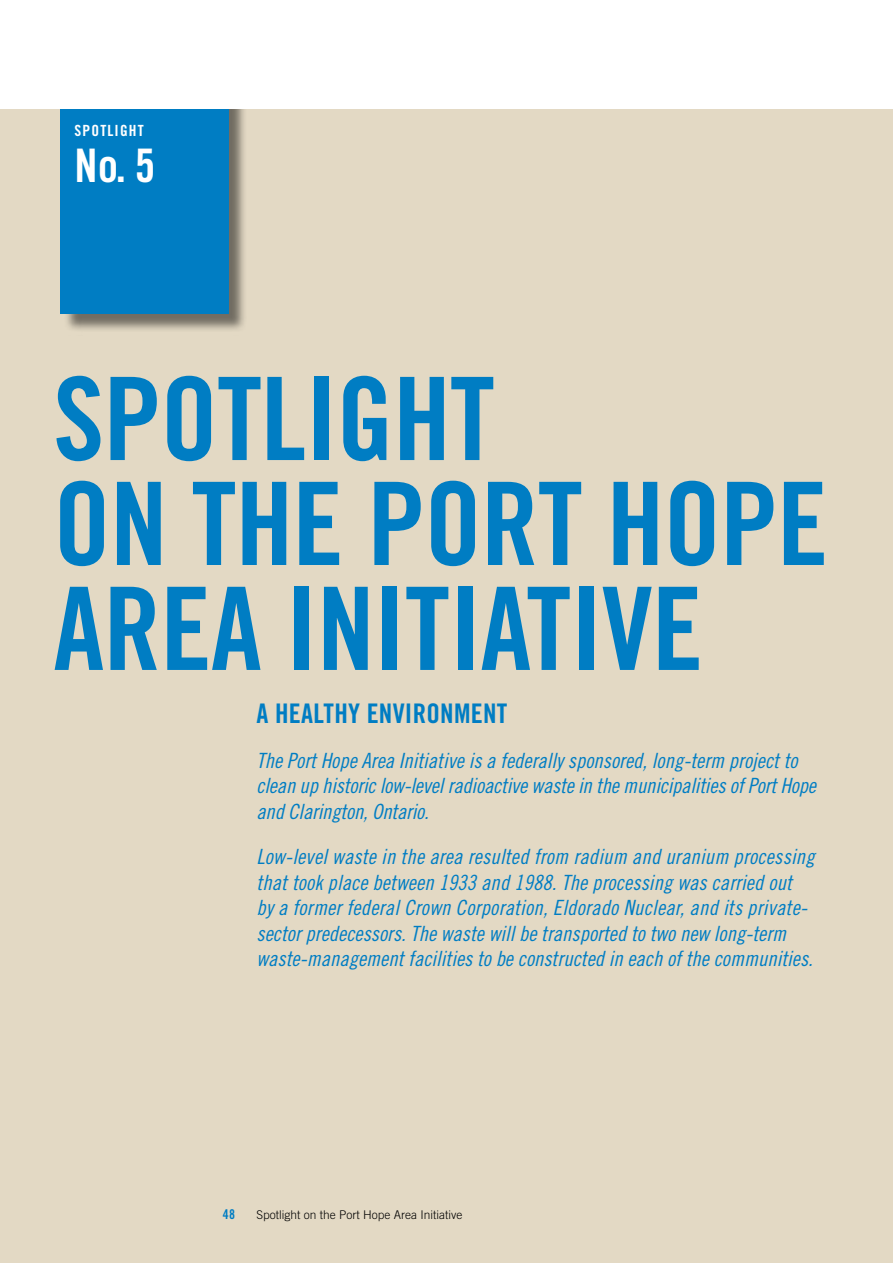
<style>
.page{position:relative;width:893px;height:1263px;background:#fff}
.page>*{position:absolute;margin:0;border:0;box-sizing:border-box;transform-origin:0 0}
.t1{font:115.2px/105px "Trade Gothic Bold Cond Twenty";letter-spacing:-.005em;color:#007dc3}
.t2{font:46.2px "Trade Gothic Bold Cond Twenty";color:#fff}
.t3{font:27px "Trade Gothic Bold Cond Twenty";letter-spacing:.01em;color:#007dc3}
.t4{font:21px/25.5px "Trade Gothic Cond Eighteen Obl";color:#007dc3}
.t5{font:15.45px "Trade Gothic Bold Cond Twenty";color:#fff}
.t6{font:13.5px "Trade Gothic Bold Cond Twenty";color:#007dc3}
.t7{font:300 12px "Trade Gothic";color:#000}
</style>
<div class="page">
<div style="left:0;top:108px;width:893px;height:1155px;background:#e3d9c4"></div>
<div style="left:63px;top:77px;width:191px;height:262px;background:#000;opacity:.5"></div>
<div style="left:61px;top:75px;width:168px;height:239px;background:#007dc3"></div>
<div style="left:0;top:0;width:893px;height:108px;background:#fff"></div>
<p class="t5" style="left:75px;top:121px;width:9px">SPOTLIGHT</p>
<h2 class="t2" style="left:75px;top:138px;width:82px">NO. 5</h2>
<h1 class="t1" style="left:53px;top:366px;width:776px">SPOTLIGHT<br>ON THE PORT HOPE<br>AREA INITIATIVE</h1>
<p class="t3" style="left:256px;top:697px;width:252px">A HEALTHY ENVIRONMENT</p>
<p class="t4" style="left:256px;top:747px;width:561px">The Port Hope Area Initiative is a federally sponsored, long-term project to clean up historic low-level radioactive waste in the municipalities of Port Hope and Clarington, Ontario.</p>
<p class="t4" style="left:256px;top:844px;width:560px">Low-level waste in the area resulted from radium and uranium processing that took place between 1933 and 1988. The processing was carried out<br>by a former federal Crown Corporation, Eldorado Nuclear, and its private&shy;sector predecessors. The waste will be transported to two new long-term waste-management facilities to be constructed in each of the communities.</p>
<p class="t6" style="left:223px;top:1206px;width:14px">48</p>
<p class="t7" style="left:256px;top:1208px;width:208px">Spotlight on the Port Hope Area I nitiative</p>
</div>
